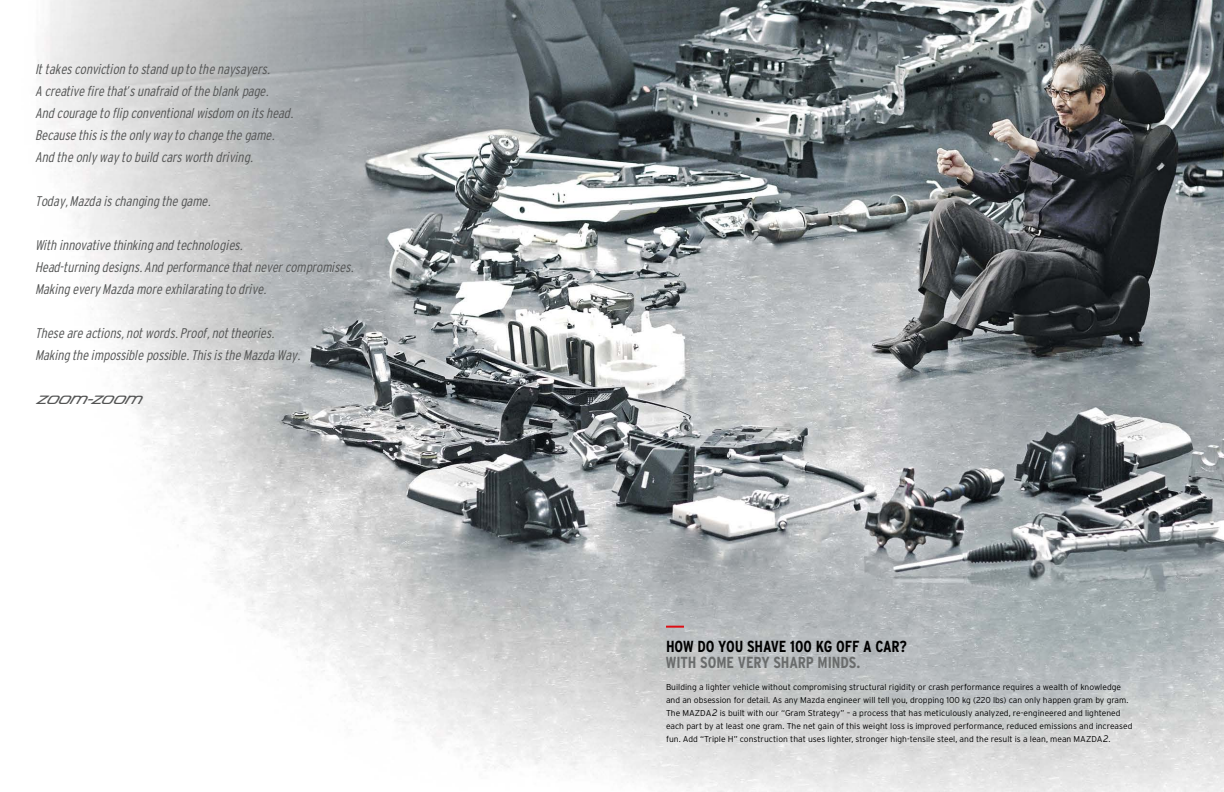
<style>
.page{position:relative;width:1224px;height:792px;background:#fff}
.page>*{position:absolute;margin:0;border:0;box-sizing:border-box;transform-origin:0 0}
.t1{font:700 condensed 16px "Interstate";letter-spacing:-.005em;color:#000}
.t2{font:700 condensed 16px "Interstate";letter-spacing:-.005em;color:#6a6c6c}
.t3{font:italic 300 condensed 14px/22px "Interstate";letter-spacing:-.01em;color:#535454}
.t4{font:12px "Mazda";color:#535454}
.t5{font:300 8.5px/13px "Interstate";color:#000}
.s1{font-style:italic;font-size:9.5px}
</style>
<div class="page">
<img style="left:37px;top:0;width:1187px;height:792px">
<svg style="left:666px;top:626px;width:18px;height:2px"></svg>
<p class="t3" style="left:36px;top:58px;width:259px">It takes conviction to stand up to the naysayers.<br>A creative fire that’s unafraid of the blank page.<br>And courage to flip conventional wisdom on its head.<br>Because this is the only way to change the game.<br>And the only way to build cars worth driving.</p>
<h2 class="t3" style="left:36px;top:190px;width:176px">Today, Mazda is changing the game.</h2>
<h2 class="t3" style="left:36px;top:234px;width:319px">With innovative thinking and technologies.<br>Head-turning designs. And performance that never compromises.<br>Making every Mazda more exhilarating to drive.</h2>
<h2 class="t3" style="left:36px;top:322px;width:266px">These are actions, not words. Proof, not theories.<br>Making the impossible possible. This is the Mazda Way.</h2>
<h3 class="t4" style="left:38px;top:393px;width:106px">ZOO}-ZOO}</h3>
<h1 class="t1" style="left:666px;top:637px;width:243px">HOW DO YOU SHAVE 100 KG OFF A CAR?</h1>
<h1 class="t2" style="left:666px;top:653px;width:196px">WITH SOME VERY SHARP MINDS.</h1>
<p class="t5" style="left:666px;top:680px;width:468px">Building a lighter vehicle without compromising structural rigidity or crash performance requires a wealth of knowledge and an obsession for detail. As any Mazda engineer will tell you, dropping 100 kg (220 lbs) can only happen gram by gram.<br>The MAZDA<span class="s1">2</span> is built with our “Gram Strategy” – a process that has meticulously analyzed, re-engineered and lightened each part by at least one gram. The net gain of this weight loss is improved performance, reduced emissions and increased fun. Add “Triple H” construction that uses lighter, stronger high-tensile steel, and the result is a lean, mean MAZDA<span class="s1">2</span>.</p>
</div>
